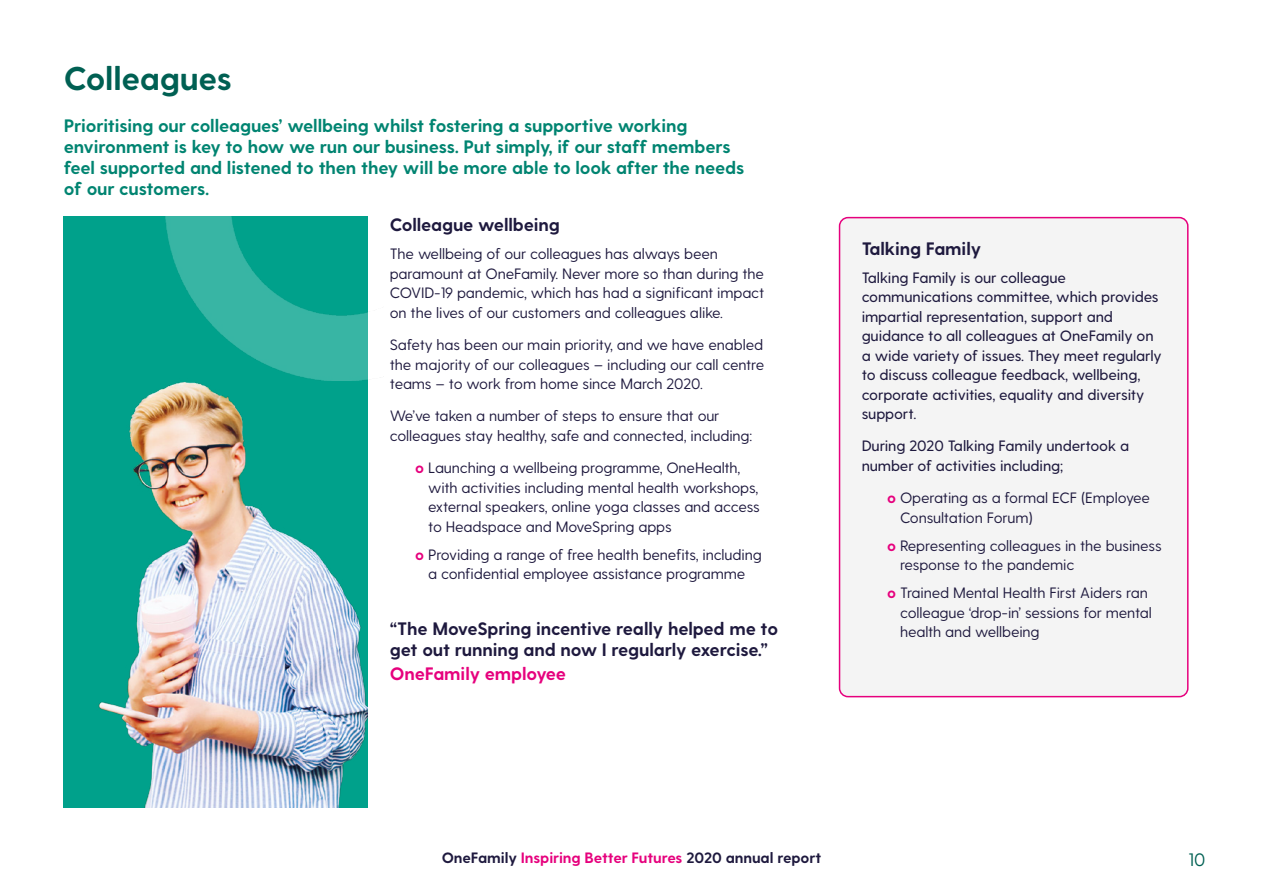
<style>
.page{position:relative;width:1263px;height:893px;background:#fff}
.page>*{position:absolute;margin:0;border:0;box-sizing:border-box;transform-origin:0 0}
.t1{font:700 33px "Greycliff CF";letter-spacing:-.01em;color:#006053}
.t2{font:700 18px/21px "Greycliff CF";letter-spacing:-.01em;color:#008471}
.t3{font:700 18px/21px "Greycliff CF";letter-spacing:-.01em;color:#1e193e}
.t4{font:700 18px "Greycliff CF";letter-spacing:-.01em;color:#e6007d}
.t5{font:18px "Greycliff CF";color:#006053}
.t6{font:15px/19.5px "Greycliff CF";letter-spacing:-.01em;color:#1e193e}
.t7{font:500 15px/19.5px "Greycliff CF";letter-spacing:-.01em;color:#1e193e}
.t8{font:700 15px "Greycliff CF";letter-spacing:-.01em;color:#1e193e}
.s1{font-weight:700;color:#e6007d}
.s2{color:#e6007d}
</style>
<div class="page">
<div style="left:64px;top:217px;width:304px;height:591px;background:#00a18b"></div>
<img style="left:98px;top:380px;width:270px;height:428px">
<img style="left:165px;top:217px;width:205px;height:163px">
<div style="left:839px;top:218px;width:349px;height:479px;background:#f4f4f4;border-radius:9px"></div>
<div style="left:839px;top:217px;width:349px;height:480px;border:2px solid #e6007d;border-radius:9px"></div>
<h1 class="t1" style="left:64px;top:59px;width:169px">Colleagues</h1>
<p class="t2" style="left:64px;top:116px;width:682px">Prioritising our colleagues’ wellbeing whilst fostering a supportive working environment is key to how we run our business. Put simply, if our staff members feel supported and listened to then they will be more able to look after the needs of our customers.</p>
<p class="t3" style="left:390px;top:215px;width:172px">Colleague wellbeing</p>
<p class="t6" style="left:390px;top:245px;width:376px">The wellbeing of our colleagues has always been paramount at OneFamily. Never more so than during the COVID-19 pandemic, which has had a significant impact on the lives of our customers and colleagues alike.</p>
<p class="t6" style="left:390px;top:335px;width:376px;text-align:justify">Safety has been our main priority, and we have enabled the majority of our colleagues – including our call centre teams – to work from home since March 2020.</p>
<p class="t6" style="left:390px;top:407px;width:364px">We’ve taken a number of steps to ensure that our colleagues stay healthy, safe and connected, including:</p>
<p class="t6" style="left:428px;top:458px;width:333px;text-indent:-13px"><span class="s1">о</span> Launching a wellbeing programme, OneHealth, with activities including mental health workshops, external speakers, online yoga classes and access to Headspace and MoveSpring apps</p>
<p class="t6" style="left:415px;top:545px;width:348px;text-align:center"><span class="s1">о</span> Providing a range of free health benefits, including a confidential employee assistance programme</p>
<p class="t3" style="left:390px;top:619px;width:390px">“The MoveSpring incentive really helped me to get out running and now I regularly exercise.”</p>
<p class="t4" style="left:390px;top:663px;width:178px">OneFamily employee</p>
<p class="t3" style="left:862px;top:239px;width:121px">Talking Family</p>
<p class="t7" style="left:862px;top:268px;width:302px">Talking Family is our colleague communications committee, which provides impartial representation, support and guidance to all colleagues at OneFamily on a wide variety of issues. They meet regularly to discuss colleague feedback, wellbeing, corporate activities, equality and diversity support.</p>
<p class="t7" style="left:862px;top:437px;width:269px">During 2020 Talking Family undertook a number of activities including;</p>
<p class="t6" style="left:900px;top:488px;width:252px;text-indent:-13px"><span class="s1">о</span> Operating as a formal ECF (Employee<br>Consultation Forum)</p>
<p class="t6" style="left:900px;top:536px;width:263px;text-indent:-13px"><span class="s1">о</span> Representing colleagues in the business response to the pandemic</p>
<p class="t6" style="left:900px;top:583px;width:253px;text-indent:-13px"><span class="s1">о</span> Trained Mental Health First Aiders ran colleague ‘drop-in’ sessions for mental health and wellbeing</p>
<p class="t8" style="left:442px;top:849px;width:381px">OneFamily <span class="s2">Inspiring Better Futures</span> 2020 annual report</p>
<p class="t5" style="left:1188px;top:849px;width:18px">10</p>
</div>
